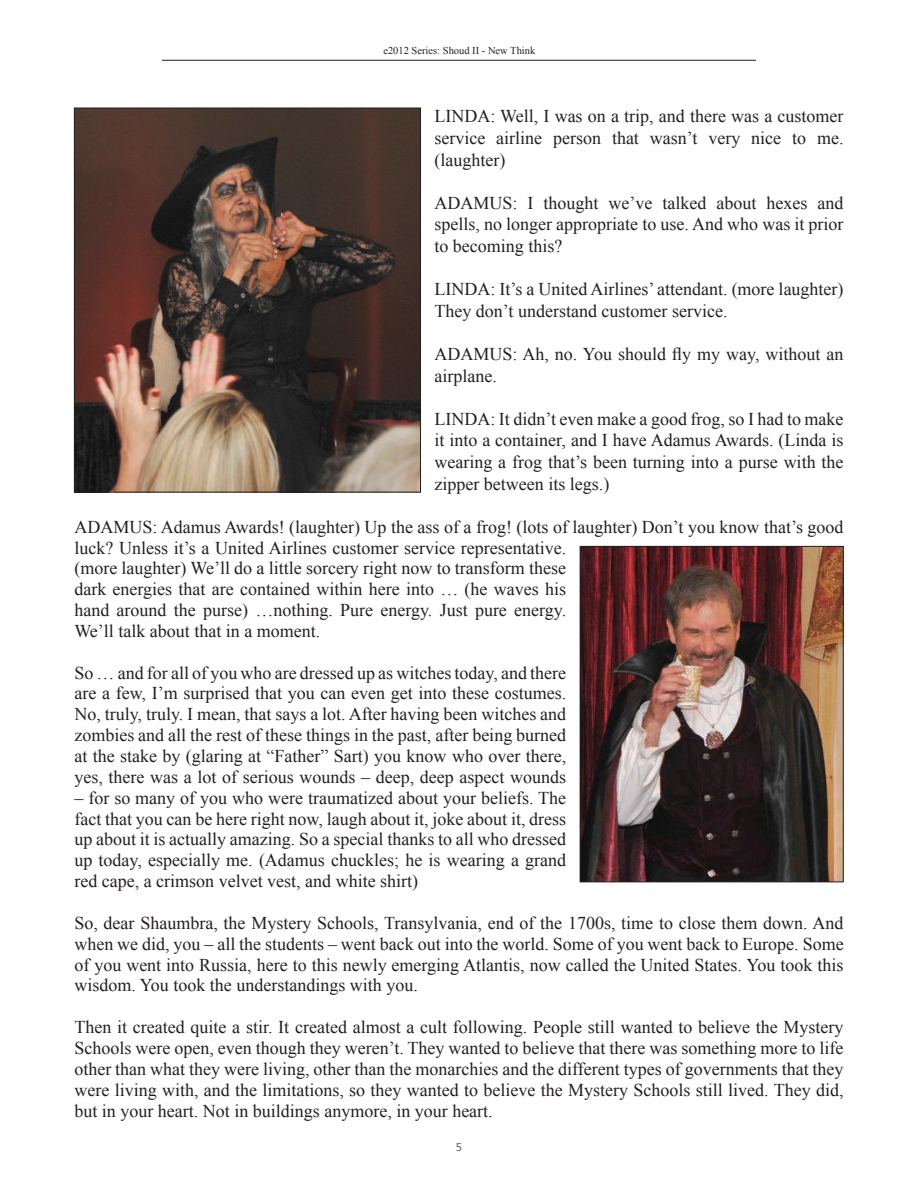
<style>
.page{position:relative;width:918px;height:1188px;background:#fff}
.page>*{position:absolute;margin:0;border:0;box-sizing:border-box;transform-origin:0 0}
.t1{font:18px/20.9px "Times New Roman";color:#231f20;text-align:justify}
.t2{font:11.25px "Frutiger";color:#6c6d70}
.t3{font:10.5px "Times New Roman";color:#231f20}
</style>
<div class="page">
<hr style="left:162px;top:60px;width:594px;height:1px;background:#231f20">
<img style="left:76px;top:110px;width:343px;height:380px">
<div style="left:74px;top:108px;width:347px;height:384px;border:1px solid #231f20"></div>
<img style="left:582px;top:548px;width:260px;height:332px">
<div style="left:580px;top:546px;width:264px;height:336px;border:1px solid #231f20"></div>
<p class="t3" style="left:383px;top:43px;width:154px">e2012 Series: Shoud II - New Think</p>
<p class="t1" style="left:434px;top:105px;width:411px;line-height:21.6px">LINDA: Well, I was on a trip, and there was a customer service airline person that wasn’t very nice to me. (laughter)</p>
<p class="t1" style="left:434px;top:192px;width:411px;line-height:21.6px">ADAMUS: I thought we’ve talked about hexes and spells, no longer appropriate to use. And who was it prior to becoming this?</p>
<p class="t1" style="left:434px;top:278px;width:411px;line-height:21.6px">LINDA: It’s a United Airlines’ attendant. (more laughter)<br>They don’t understand customer service.</p>
<p class="t1" style="left:434px;top:343px;width:411px;line-height:21.6px">ADAMUS: Ah, no. You should fly my way, without an airplane.</p>
<p class="t1" style="left:434px;top:408px;width:411px;line-height:21.6px">LINDA: It didn’t even make a good frog, so I had to make it into a container, and I have Adamus Awards. (Linda is wearing a frog that’s been turning into a purse with the zipper between its legs.)</p>
<p class="t1" style="left:74px;top:516px;width:771px;text-align:left">ADAMUS: Adamus Awards! (laughter) Up the ass of a frog! (lots of laughter) Don’t you know that’s good luck? Unless it’s a United Airlines customer service representative.<br>(more laughter) We’ll do a little sorcery right now to transform these<br>dark energies that are contained within here into … (he waves his<br>hand around the purse) …nothing. Pure energy. Just pure energy.<br>We’ll talk about that in a moment.</p>
<p class="t1" style="left:74px;top:662px;width:493px">So … and for all of you who are dressed up as witches today, and there are a few, I’m surprised that you can even get into these costumes.<br>No, truly, truly. I mean, that says a lot. After having been witches and zombies and all the rest of these things in the past, after being burned at the stake by (glaring at “Father” Sart) you know who over there, yes, there was a lot of serious wounds – deep, deep aspect wounds</p>
<p class="t1" style="left:74px;top:787px;width:493px">– for so many of you who were traumatized about your beliefs. The fact that you can be here right now, laugh about it, joke about it, dress up about it is actually amazing. So a special thanks to all who dressed up today, especially me. (Adamus chuckles; he is wearing a grand red cape, a crimson velvet vest, and white shirt)</p>
<p class="t1" style="left:74px;top:912px;width:771px">So, dear Shaumbra, the Mystery Schools, Transylvania, end of the 1700s, time to close them down. And when we did, you – all the students – went back out into the world. Some of you went back to Europe. Some of you went into Russia, here to this newly emerging Atlantis, now called the United States. You took this wisdom. You took the understandings with you.</p>
<p class="t1" style="left:74px;top:1016px;width:771px">Then it created quite a stir. It created almost a cult following. People still wanted to believe the Mystery Schools were open, even though they weren’t. They wanted to believe that there was something more to life other than what they were living, other than the monarchies and the different types of governments that they were living with, and the limitations, so they wanted to believe the Mystery Schools still lived. They did, but in your heart. Not in buildings anymore, in your heart.</p>
<p class="t2" style="left:456px;top:1141px;width:8px">5</p>
</div>
